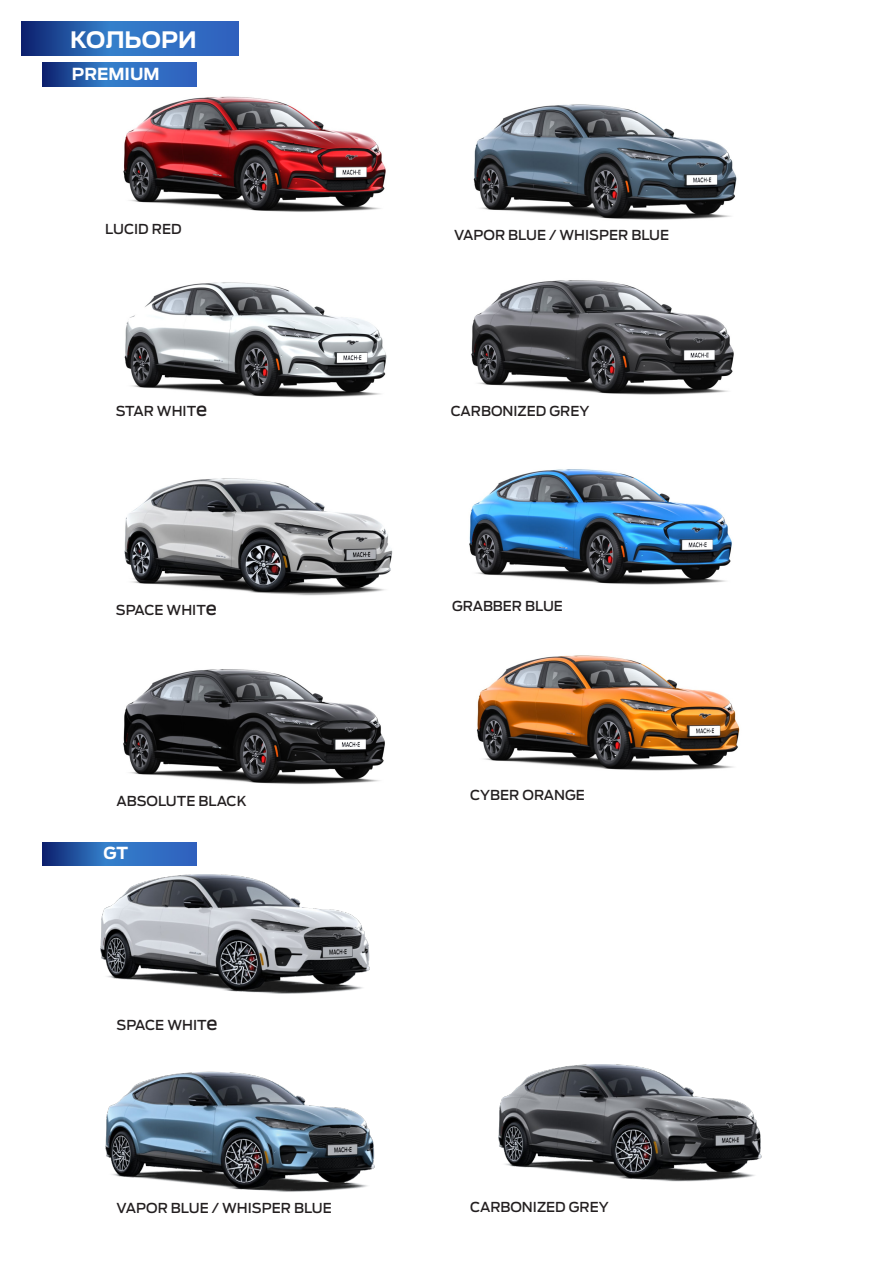
<style>
.page{position:relative;width:893px;height:1263px;background:#fff}
.page>*{position:absolute;margin:0;border:0;box-sizing:border-box;transform-origin:0 0}
.t1{font:700 22.5px "Ford Antenna";color:#fff}
.t2{font:700 16.5px "Ford Antenna";color:#fff}
.t3{font:500 13.65px "Ford Antenna";color:#231f20}
.s1{font-size:18.3px}
</style>
<div class="page">
<img style="left:477px;top:655px;width:263px;height:116px">
<img style="left:498px;top:1064px;width:264px;height:118px">
<img style="left:103px;top:62px;width:283px;height:150px">
<img style="left:469px;top:469px;width:263px;height:116px">
<img style="left:100px;top:865px;width:270px;height:129px">
<img style="left:471px;top:280px;width:263px;height:115px">
<img style="left:473px;top:104px;width:264px;height:116px">
<img style="left:124px;top:282px;width:263px;height:116px">
<img style="left:124px;top:478px;width:269px;height:118px">
<img style="left:123px;top:669px;width:262px;height:116px">
<img style="left:105px;top:1071px;width:270px;height:121px">
<svg style="left:21px;top:21px;width:217px;height:34px;background:#2a62b3"></svg>
<svg style="left:43px;top:63px;width:154px;height:23px;background:#2a62b3"></svg>
<svg style="left:43px;top:842px;width:154px;height:23px;background:#2a62b3"></svg>
<p class="t1" style="left:70px;top:19px;width:128px">КОЛЬОРИ</p>
<p class="t2" style="left:72px;top:59px;width:89px">PREMIUM</p>
<p class="t3" style="left:105px;top:217px;width:78px">LUCID RED</p>
<p class="t3" style="left:116px;top:399px;width:93px">STAR WHIT<span class="s1">e</span></p>
<p class="t3" style="left:454px;top:223px;width:217px">VAPOR BLUE / WHISPER BLUE</p>
<p class="t3" style="left:451px;top:399px;width:140px">CARBONIZED GREY</p>
<p class="t3" style="left:116px;top:598px;width:103px">SPACE WHIT<span class="s1">e</span></p>
<p class="t3" style="left:452px;top:594px;width:112px">GRABBER BLUE</p>
<p class="t3" style="left:117px;top:789px;width:132px">ABSOLUTE BLACK</p>
<p class="t2" style="left:104px;top:838px;width:26px">GT</p>
<p class="t3" style="left:117px;top:1013px;width:103px">SPACE WHIT<span class="s1">e</span></p>
<p class="t3" style="left:117px;top:1196px;width:217px">VAPOR BLUE / WHISPER BLUE</p>
<p class="t3" style="left:470px;top:783px;width:116px">CYBER ORANGE</p>
<p class="t3" style="left:470px;top:1195px;width:140px">CARBONIZED GREY</p>
</div>
